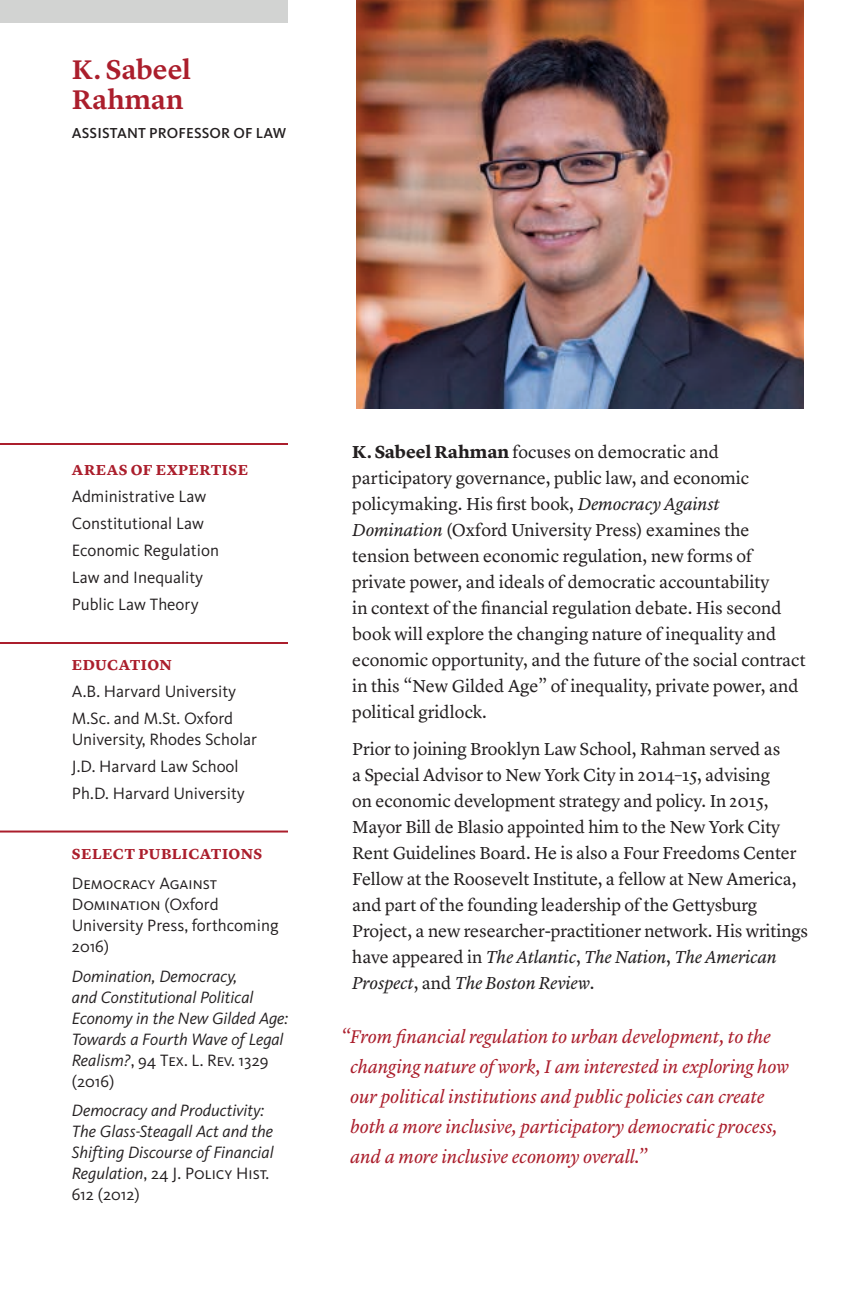
<style>
.page{position:relative;width:864px;height:1296px;background:#fff}
.page>*{position:absolute;margin:0;border:0;box-sizing:border-box;transform-origin:0 0}
.t1{font:600 28px/30px "Lyon Text";color:#ab1e2c}
.t2{font:italic 19px/30px "Lyon Text";letter-spacing:-.005em;color:#ab1e2c}
.t3{font:18px/26px "Lyon Text";letter-spacing:-.005em;color:#231f20}
.t4{font:17px/27px "Kievit OT";color:#231f20}
.t5{font:italic 17px/21px "Kievit OT";color:#231f20}
.t6{font:700 15px "Lyon Text";letter-spacing:.035em;color:#ab1e2c}
.t7{font:500 15px "Kievit OT";letter-spacing:.01em;color:#231f20}
.s1{font-style:normal}
.s2{font-weight:700}
.s3{font-style:italic}
</style>
<div class="page">
<img style="left:356px;top:0;width:448px;height:408px">
<hr style="left:0;top:642px;width:288px;height:2px;background:#ab1e2c">
<hr style="left:0;top:831px;width:288px;height:2px;background:#ab1e2c">
<hr style="left:0;top:443px;width:288px;height:2px;background:#ab1e2c">
<div style="left:0;top:0;width:288px;height:23px;background:#d2d3d2"></div>
<h1 class="t1" style="left:72px;top:52px;width:121px">K. Sabeel<br>Rahman</h1>
<p class="t7" style="left:72px;top:124px;width:216px">ASSISTANT PROFESSOR OF LAW</p>
<p class="t6" style="left:72px;top:459px;width:178px">AREAS OF EXPERTISE</p>
<p class="t4" style="left:72px;top:483px;width:149px">Administrative Law<br>Constitutional Law<br>Economic Regulation<br>Law and Inequality<br>Public Law Theory</p>
<p class="t6" style="left:72px;top:654px;width:102px">EDUCATION</p>
<p class="t4" style="left:72px;top:678px;width:166px">A.B. Harvard University<br>M.Sc. and M.St. Oxford</p>
<p class="t4" style="left:72px;top:726px;width:187px">University, Rhodes Scholar<br>J.D. Harvard Law School<br>Ph.D. Harvard University</p>
<p class="t6" style="left:72px;top:843px;width:192px">SELECT PUBLICATIONS</p>
<p class="t4" style="left:72px;top:873px;width:208px;line-height:21px">Democracy Against<br>Domination (Oxford<br>University Press, forthcoming<br>2016)</p>
<p class="t5" style="left:72px;top:966px;width:218px">Domination, Democracy,<br>and Constitutional Political<br>Economy in the New Gilded Age:<br>Towards a Fourth Wave of Legal<br>Realism?<span class="s1">, 94 Tex. L. Rev. 1329 (2016)</span></p>
<p class="t5" style="left:72px;top:1100px;width:203px">Democracy and Productivity:<br>The Glass-Steagall Act and the<br>Shifting Discourse of Financial<br>Regulation<span class="s1">, 24 J. Policy Hist.<br>612 (2012)</span></p>
<p class="t3" style="left:352px;top:438px;width:455px"><span class="s2">K. Sabeel Rahman</span> focuses on democratic and participatory governance, public law, and economic policymaking. His first book, <span class="s3">Democracy Against Domination</span> (Oxford University Press) examines the tension between economic regulation, new forms of private power, and ideals of democratic accountability<br>in context of the financial regulation debate. His second book will explore the changing nature of inequality and economic opportunity, and the future of the social contract in this “New Gilded Age” of inequality, private power, and political gridlock.</p>
<p class="t3" style="left:352px;top:735px;width:457px">Prior to joining Brooklyn Law School, Rahman served as<br>a Special Advisor to New York City in 2014–15, advising<br>on economic development strategy and policy. In 2015, Mayor Bill de Blasio appointed him to the New York City Rent Guidelines Board. He is also a Four Freedoms Center Fellow at the Roosevelt Institute, a fellow at New America, and part of the founding leadership of the Gettysburg Project, a new researcher-practitioner network. His writings have appeared in <span class="s3">The Atlantic</span>, <span class="s3">The Nation</span>, <span class="s3">The American Prospect</span>, and <span class="s3">The Boston Review</span>.</p>
<p class="t2" style="left:350px;top:1020px;width:440px;text-indent:-10px">“From financial regulation to urban development, to the changing nature of work, I am interested in exploring how our political institutions and public policies can create both a more inclusive, participatory democratic process, and a more inclusive economy overall.”</p>
</div>
